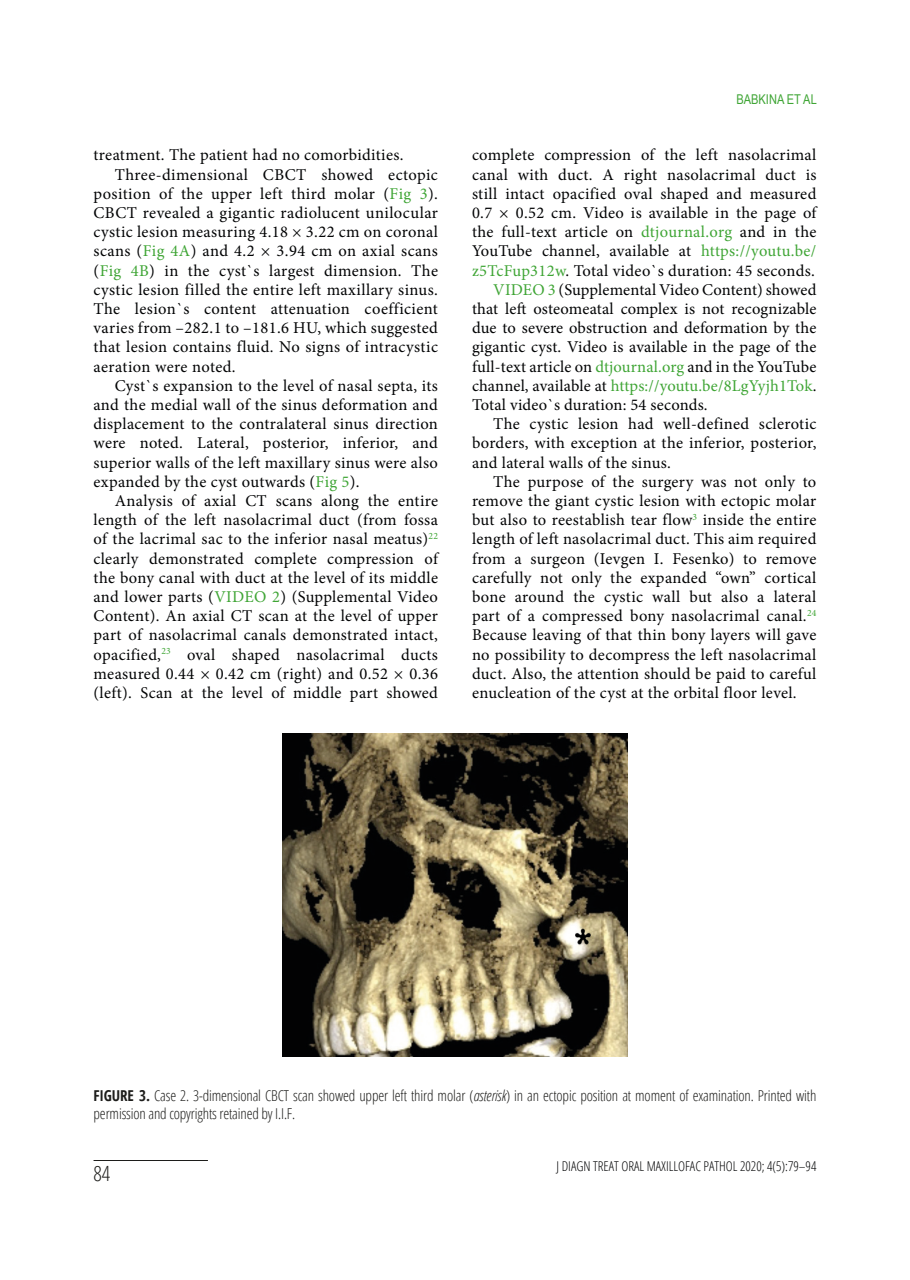
<style>
.page{position:relative;width:910px;height:1280px;background:#fff}
.page>*{position:absolute;margin:0;border:0;box-sizing:border-box;transform-origin:0 0}
.t1{font:300 condensed 21px "Open Sans";color:#1d1d1b}
.t2{font:16.5px/19.2px "Minion Pro";letter-spacing:.02em;color:#020304;text-align:justify}
.t3{font:300 condensed 15px/18px "Open Sans";letter-spacing:-.01em;color:#1d1d1b}
.Заголовок_статьи{font:300 condensed 13.5px "Open Sans";color:#020304}
.t4{font:13.5px "Arial Narrow";color:#3fa535}
.s1{color:#3fa535}
.s2{font-weight:700}
.s3{font-style:italic}
</style>
<div class="page">
<hr style="left:94px;top:1160px;width:114px;height:1px;background:#1d1d1b">
<img style="left:282px;top:733px;width:346px;height:323px">
<p class="t2" style="left:94px;top:146px;width:311px">treatment. The patient had no comorbidities.</p>
<p class="t2" style="left:94px;top:165px;width:346px;text-indent:21px">Three-dimensional CBCT showed ectopic position of the upper left third molar (<span class="s1">Fig 3</span>).<br>CBCT revealed a gigantic radiolucent unilocular cystic lesion measuring 4.18 × 3.22 cm on coronal scans (<span class="s1">Fig 4A</span>) and 4.2 × 3.94 cm on axial scans (<span class="s1">Fig 4B</span>) in the cyst`s largest dimension. The cystic lesion filled the entire left maxillary sinus.<br>The lesion`s content attenuation coefficient varies from –282.1 to –181.6 HU, which suggested that lesion contains fluid. No signs of intracystic aeration were noted.</p>
<p class="t2" style="left:94px;top:376px;width:346px;text-indent:21px">Cyst`s expansion to the level of nasal septa, its and the medial wall of the sinus deformation and displacement to the contralateral sinus direction were noted. Lateral, posterior, inferior, and superior walls of the left maxillary sinus were also expanded by the cyst outwards (<span class="s1">Fig 5</span>).</p>
<p class="t2" style="left:94px;top:491px;width:346px;text-indent:21px">Analysis of axial CT scans along the entire length of the left nasolacrimal duct (from fossa of the lacrimal sac to the inferior nasal meatus)<sup>22 </sup>clearly demonstrated complete compression of the bony canal with duct at the level of its middle and lower parts (<span class="s1">VIDEO 2</span>) (Supplemental Video Content). An axial CT scan at the level of upper part of nasolacrimal canals demonstrated intact, opacified,<sup>23</sup> oval shaped nasolacrimal ducts measured 0.44 × 0.42 cm (right) and 0.52 × 0.36 (left). Scan at the level of middle part showed</p>
<p class="t4" style="left:736px;top:90px;width:82px">BABKINA ET AL</p>
<p class="t2" style="left:472px;top:146px;width:346px">complete compression of the left nasolacrimal canal with duct. A right nasolacrimal duct is still intact opacified oval shaped and measured 0.7 × 0.52 cm. Video is available in the page of the full-text article on <span class="s1">dtjournal.org</span> and in the YouTube channel, available at <span class="s1">https://youtu.be/ z5TcFup312w</span>. Total video`s duration: 45 seconds.</p>
<p class="t2" style="left:472px;top:280px;width:346px;text-indent:21px"><span class="s1">VIDEO 3</span> (Supplemental Video Content) showed that left osteomeatal complex is not recognizable due to severe obstruction and deformation by the gigantic cyst. Video is available in the page of the full-text article on <span class="s1">dtjournal.org</span> and in the YouTube channel, available at <span class="s1">https://youtu.be/8LgYyjh1Tok</span>.<br>Total video`s duration: 54 seconds.</p>
<p class="t2" style="left:472px;top:414px;width:346px;text-indent:21px">The cystic lesion had well-defined sclerotic borders, with exception at the inferior, posterior, and lateral walls of the sinus.</p>
<p class="t2" style="left:472px;top:472px;width:346px;text-indent:21px">The purpose of the surgery was not only to remove the giant cystic lesion with ectopic molar but also to reestablish tear flow<sup>3</sup> inside the entire length of left nasolacrimal duct. This aim required from a surgeon (Ievgen I. Fesenko) to remove carefully not only the expanded “own” cortical bone around the cystic wall but also a lateral part of a compressed bony nasolacrimal canal.<sup>24<br></sup>Because leaving of that thin bony layers will gave no possibility to decompress the left nasolacrimal duct. Also, the attention should be paid to careful enucleation of the cyst at the orbital floor level.</p>
<p class="t3" style="left:94px;top:1086px;width:724px"><span class="s2">FIGURE 3.</span> Case 2. 3-dimensional CBCT scan showed upper left third molar (<span class="s3">asterisk</span>) in an ectopic position at moment of examination. Printed with permission and copyrights retained by I.I.F.</p>
<p class="t1" style="left:94px;top:1159px;width:18px">84</p>
<p class="Заголовок_статьи" style="left:557px;top:1157px;width:261px">J DIAGN TREAT ORAL MAXILLOFAC PATHOL 2020; 4(5):79–94</p>
</div>
